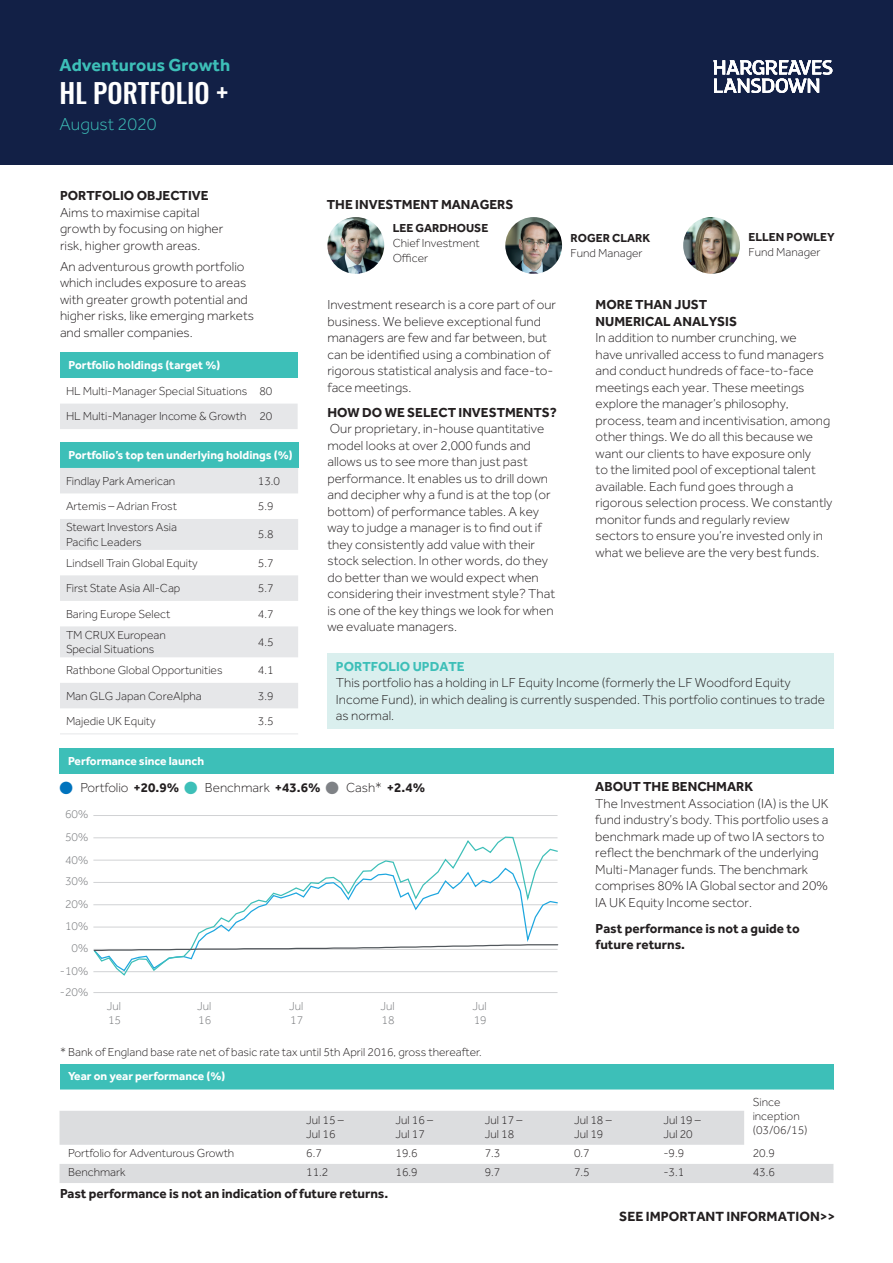
<style>
.page{position:relative;width:893px;height:1263px;background:#fff}
.page>*{position:absolute;margin:0;border:0;box-sizing:border-box;transform-origin:0 0}
.t1{font:500 27px "Oswald";color:#fff}
.t2{font:700 18px "Effra";color:#3dbfb8}
.t3{font:300 18px "Effra";color:#3dbfb8}
.t4{font:700 13.8px "Effra";color:#231f20}
.t5{font:300 13.5px/16.5px "Effra";color:#231f20}
.t6{font:700 13.5px/16.5px "Effra";color:#231f20}
.t7{font:700 13.5px "Effra";color:#3dbfb8}
.t8{font:300 12px/14.4px "Effra";color:#231f20}
.t9{font:700 12px "Effra";color:#fff}
.t10{font:300 12px/14.4px "Effra";color:#76787b}
.t11{font:700 12px "Effra";color:#231f20}
.s1{color:#0073bd}
.s2{font-weight:700}
.s3{color:#3dbfb8}
.s4{color:#7f8286}
</style>
<div class="page">
<div style="left:0;top:0;width:893px;height:165px;background:#122046"></div>
<svg style="left:713px;top:60px;width:119px;height:33px"></svg>
<div style="left:60px;top:353px;width:238px;height:25px;background:#3dbfb8"></div>
<div style="left:60px;top:404px;width:238px;height:25px;background:#e6e7e9"></div>
<hr style="left:93px;top:815px;width:464px;height:1px;background:#d1d2d4">
<svg style="left:93px;top:836px;width:465px;height:140px"></svg>
<svg style="left:93px;top:943px;width:466px;height:9px"></svg>
<hr style="left:93px;top:992px;width:464px;height:1px;background:#d1d2d4">
<img style="left:327px;top:217px;width:57px;height:57px;border-radius:28px">
<img style="left:683px;top:217px;width:57px;height:57px;border-radius:28px">
<img style="left:505px;top:217px;width:57px;height:57px;border-radius:28px">
<div style="left:60px;top:748px;width:774px;height:26px;background:#3dbfb8"></div>
<div style="left:60px;top:442px;width:238px;height:26px;background:#3dbfb8"></div>
<svg style="left:60px;top:468px;width:238px;height:240px;fill:#e6e7e9"></svg>
<hr style="left:60px;top:733px;width:192px;height:1px;background:#e6e7e9">
<hr style="left:252px;top:733px;width:46px;height:1px;background:#e6e7e9">
<div style="left:60px;top:1064px;width:773px;height:25px;background:#3dbfb8"></div>
<svg style="left:60px;top:1089px;width:773px;height:1px"></svg>
<svg style="left:60px;top:1111px;width:773px;height:72px;fill:#dcdddf"></svg>
<div style="left:327px;top:653px;width:507px;height:75px;background:#daefee"></div>
<h2 class="t2" style="left:60px;top:54px;width:172px">Adventurous Growth</h2>
<h1 class="t1" style="left:60px;top:79px;width:170px">HL PORTFOLIO +</h1>
<h2 class="t3" style="left:60px;top:114px;width:99px">August 2020</h2>
<p class="t6" style="left:60px;top:187px;width:150px">PORTFOLIO OBJECTIVE</p>
<p class="t5" style="left:60px;top:204px;width:165px">Aims to maximise capital growth by focusing on higher risk, higher growth areas.</p>
<p class="t5" style="left:60px;top:258px;width:196px">An adventurous growth portfolio which includes exposure to areas with greater growth potential and higher risks, like emerging markets and smaller companies.</p>
<p class="t9" style="left:69px;top:358px;width:153px">Portfolio holdings (target %)</p>
<p class="t8" style="left:66px;top:378px;width:208px;line-height:25.5px">HL Multi-Manager Special Situations 80<br>HL Multi-Manager Income &amp; Growth 20</p>
<p class="t9" style="left:69px;top:448px;width:226px">Portfolio’s top ten underlying holdings (%)</p>
<p class="t8" style="left:66px;top:473px;width:111px">Findlay Park American</p>
<p class="t8" style="left:258px;top:473px;width:24px">13.0</p>
<p class="t8" style="left:66px;top:499px;width:112px">Artemis – Adrian Frost</p>
<p class="t8" style="left:258px;top:499px;width:17px">5.9</p>
<p class="t8" style="left:66px;top:520px;width:113px">Stewart Investors Asia<br>Pacific Leaders</p>
<p class="t8" style="left:258px;top:527px;width:17px">5.8</p>
<p class="t8" style="left:66px;top:555px;width:133px">Lindsell Train Global Equity</p>
<p class="t8" style="left:258px;top:555px;width:17px">5.7</p>
<p class="t8" style="left:66px;top:581px;width:116px">First State Asia All-Cap</p>
<p class="t8" style="left:258px;top:581px;width:17px">5.7</p>
<p class="t8" style="left:66px;top:606px;width:106px">Baring Europe Select</p>
<p class="t8" style="left:258px;top:606px;width:17px">4.7</p>
<p class="t8" style="left:66px;top:627px;width:101px">TM CRUX European<br>Special Situations</p>
<p class="t8" style="left:258px;top:635px;width:17px">4.5</p>
<p class="t8" style="left:66px;top:663px;width:158px">Rathbone Global Opportunities</p>
<p class="t8" style="left:258px;top:663px;width:17px">4.1</p>
<p class="t8" style="left:66px;top:688px;width:137px">Man GLG Japan CoreAlpha</p>
<p class="t8" style="left:258px;top:688px;width:17px">3.9</p>
<p class="t8" style="left:66px;top:714px;width:91px">Majedie UK Equity</p>
<p class="t8" style="left:258px;top:714px;width:17px">3.5</p>
<p class="t9" style="left:68px;top:754px;width:138px">Performance since launch</p>
<p class="t6" style="left:327px;top:196px;width:188px">THE INVESTMENT MANAGERS</p>
<p class="t11" style="left:393px;top:221px;width:97px">LEE GARDHOUSE</p>
<p class="t8" style="left:393px;top:235px;width:89px;line-height:15px">Chief Investment<br>Officer</p>
<p class="t11" style="left:571px;top:231px;width:81px">ROGER CLARK</p>
<p class="t8" style="left:571px;top:246px;width:74px">Fund Manager</p>
<p class="t11" style="left:748px;top:230px;width:88px">ELLEN POWLEY</p>
<p class="t8" style="left:748px;top:245px;width:74px">Fund Manager</p>
<p class="t5" style="left:327px;top:296px;width:230px">Investment research is a core part of our business. We believe exceptional fund managers are few and far between, but can be identified using a combination of rigorous statistical analysis and face-to&shy;face meetings.</p>
<p class="t6" style="left:327px;top:403px;width:231px">HOW DO WE SELECT INVESTMENTS?</p>
<p class="t5" style="left:327px;top:420px;width:229px">Our proprietary, in-house quantitative model looks at over 2,000 funds and allows us to see more than just past performance. It enables us to drill down and decipher why a fund is at the top (or bottom) of performance tables. A key way to judge a manager is to find out if they consistently add value with their stock selection. In other words, do they do better than we would expect when considering their investment style? That is one of the key things we look for when we evaluate managers.</p>
<p class="t6" style="left:596px;top:296px;width:143px">MORE THAN JUST<br>NUMERICAL ANALYSIS</p>
<p class="t5" style="left:596px;top:329px;width:238px">In addition to number crunching, we<br>have unrivalled access to fund managers and conduct hundreds of face-to-face meetings each year. These meetings explore the manager’s philosophy, process, team and incentivisation, among other things. We do all this because we want our clients to have exposure only<br>to the limited pool of exceptional talent available. Each fund goes through a rigorous selection process. We constantly monitor funds and regularly review sectors to ensure you’re invested only in what we believe are the very best funds.</p>
<p class="t7" style="left:336px;top:658px;width:130px">PORTFOLIO UPDATE</p>
<p class="t5" style="left:336px;top:674px;width:490px">This portfolio has a holding in LF Equity Income (formerly the LF Woodford Equity<br>Income Fund), in which dealing is currently suspended. This portfolio continues to trade as normal.</p>
<p class="t5" style="left:60px;top:779px;width:367px"><span class="s1">●</span> Portfolio <span class="s2">+20.9%</span> <span class="s3">●</span> Benchmark <span class="s2">+43.6%</span> <span class="s4">●</span> Cash* <span class="s2">+2.4%</span></p>
<p class="t10" style="left:65px;top:807px;width:25px">60%</p>
<p class="t10" style="left:65px;top:829px;width:25px">50%</p>
<p class="t10" style="left:65px;top:852px;width:25px">40%</p>
<p class="t10" style="left:65px;top:874px;width:25px">30%</p>
<p class="t10" style="left:65px;top:897px;width:25px">20%</p>
<p class="t10" style="left:65px;top:918px;width:25px">10%</p>
<p class="t10" style="left:72px;top:941px;width:18px">0%</p>
<p class="t10" style="left:60px;top:964px;width:30px">-10%</p>
<p class="t10" style="left:60px;top:985px;width:30px">-20%</p>
<p class="t10" style="left:107px;top:999px;width:16px">Jul<br>15</p>
<p class="t10" style="left:197px;top:999px;width:16px">Jul<br>16</p>
<p class="t10" style="left:289px;top:999px;width:16px">Jul<br>17</p>
<p class="t10" style="left:380px;top:999px;width:16px">Jul<br>18</p>
<p class="t10" style="left:473px;top:999px;width:16px">Jul<br>19</p>
<p class="t8" style="left:60px;top:1045px;width:423px">* Bank of England base rate net of basic rate tax until 5th April 2016, gross thereafter.</p>
<p class="t9" style="left:68px;top:1068px;width:159px">Year on year performance (%)</p>
<p class="t6" style="left:595px;top:778px;width:159px">ABOUT THE BENCHMARK</p>
<p class="t5" style="left:595px;top:795px;width:235px">The Investment Association (IA) is the UK fund industry’s body. This portfolio uses a benchmark made up of two IA sectors to reflect the benchmark of the underlying Multi-Manager funds. The benchmark comprises 80% IA Global sector and 20% IA UK Equity Income sector.</p>
<p class="t6" style="left:596px;top:920px;width:206px">Past performance is not a guide to future returns.</p>
<p class="t8" style="left:306px;top:1112px;width:39px">Jul 15 –<br>Jul 16</p>
<p class="t8" style="left:395px;top:1112px;width:39px">Jul 16 –<br>Jul 17</p>
<p class="t8" style="left:485px;top:1112px;width:39px">Jul 17 –<br>Jul 18</p>
<p class="t8" style="left:574px;top:1112px;width:39px">Jul 18 –<br>Jul 19</p>
<p class="t8" style="left:663px;top:1112px;width:39px">Jul 19 –<br>Jul 20</p>
<p class="t8" style="left:753px;top:1094px;width:56px">Since inception (03/06/15)</p>
<p class="t8" style="left:68px;top:1146px;width:168px">Portfolio for Adventurous Growth</p>
<p class="t8" style="left:306px;top:1146px;width:17px">6.7</p>
<p class="t8" style="left:395px;top:1146px;width:24px">19.6</p>
<p class="t8" style="left:485px;top:1146px;width:17px">7.3</p>
<p class="t8" style="left:574px;top:1146px;width:17px">0.7</p>
<p class="t8" style="left:663px;top:1146px;width:22px">-9.9</p>
<p class="t8" style="left:753px;top:1146px;width:24px">20.9</p>
<p class="t8" style="left:68px;top:1165px;width:59px">Benchmark</p>
<p class="t8" style="left:306px;top:1165px;width:24px">11.2</p>
<p class="t8" style="left:395px;top:1165px;width:24px">16.9</p>
<p class="t8" style="left:485px;top:1165px;width:17px">9.7</p>
<p class="t8" style="left:574px;top:1165px;width:17px">7.5</p>
<p class="t8" style="left:663px;top:1165px;width:22px">-3.1</p>
<p class="t8" style="left:753px;top:1165px;width:24px">43.6</p>
<p class="t6" style="left:60px;top:1185px;width:330px">Past performance is not an indication of future returns.</p>
<p class="t4" style="left:619px;top:1208px;width:217px">SEE IMPORTANT INFORMATION&gt;&gt;</p>
</div>
